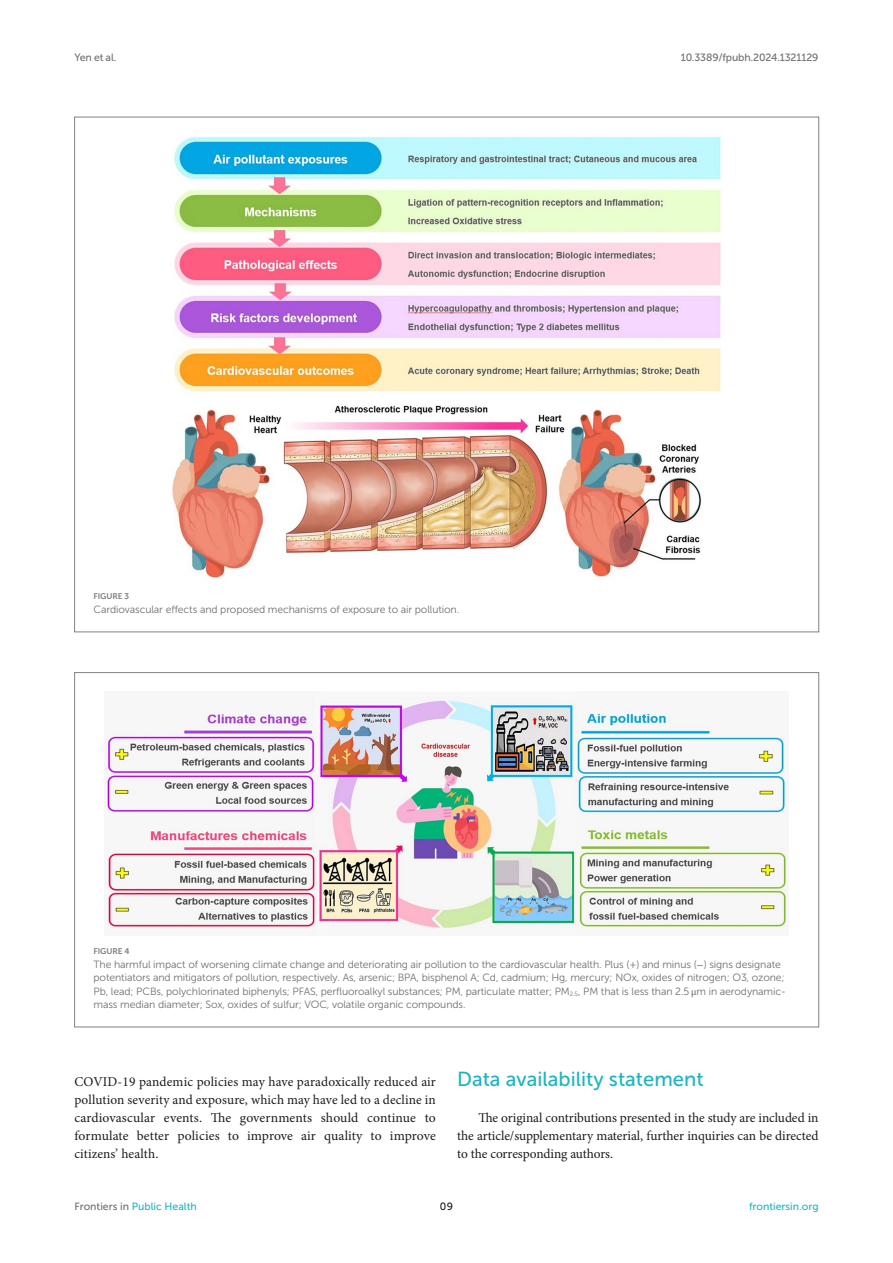
<style>
.page{position:relative;width:893px;height:1263px;background:#fff}
.page>*{position:absolute;margin:0;border:0;box-sizing:border-box;transform-origin:0 0}
.HEAD_1{font:20.25px "Museo Sans 500";color:#1db5c3}
.TEXT_FLUSH{font:13.5px/18px "Minion Pro";color:#1b1c1b;text-align:justify}
.FIG_LEG{font:10.5px/13.5px "Museo Sans 300";letter-spacing:-.01em;color:#706f70}
.t1{font:10.5px "Museo Sans 500";color:#1db5c3}
.t2{font:10.5px "Museo Sans 500";letter-spacing:-.015em;color:#706f70}
.t3{font:10.5px "Museo Sans 500";color:#1b1c1b}
.FIG_HD{font:8.25px "Museo Sans 700";letter-spacing:-.01em;color:#7e7f7f}
.s1{font-family:"STIX General"}
.s2{color:#706f70}
</style>
<div class="page">
<img style="left:172px;top:137px;width:549px;height:441px">
<img style="left:104px;top:697px;width:685px;height:232px">
<p class="t2" style="left:74px;top:51px;width:43px">Yen et al.</p>
<p class="t2" style="left:681px;top:51px;width:139px">10.3389/fpubh.2024.1321129</p>
<p class="FIG_HD" style="left:94px;top:592px;width:37px">FIGURE 3</p>
<p class="FIG_LEG" style="left:94px;top:603px;width:367px">Cardiovascular effects and proposed mechanisms of exposure to air pollution.</p>
<p class="FIG_HD" style="left:94px;top:946px;width:37px">FIGURE 4</p>
<p class="FIG_LEG" style="left:94px;top:957px;width:694px">The harmful impact of worsening climate change and deteriorating air pollution to the cardiovascular health. Plus (+) and minus (<span class="s1">−</span>) signs designate potentiators and mitigators of pollution, respectively. As, arsenic; BPA, bisphenol A; Cd, cadmium; Hg, mercury; NOx, oxides of nitrogen; O3, ozone; Pb, lead; PCBs, polychlorinated biphenyls; PFAS, perfluoroalkyl substances; PM, particulate matter; PM<sub>2.5</sub>, PM that is less than 2.5 <span class="s1">μ</span>m in aerodynamic&shy;mass median diameter; Sox, oxides of sulfur; VOC, volatile organic compounds.</p>
<p class="TEXT_FLUSH" style="left:74px;top:1073px;width:363px">COVID-19 pandemic policies may have paradoxically reduced air pollution severity and exposure, which may have led to a decline in cardiovascular events. The governments should continue to formulate better policies to improve air quality to improve citizens’ health.</p>
<p class="HEAD_1" style="left:457px;top:1068px;width:248px">Data availability statement</p>
<p class="TEXT_FLUSH" style="left:457px;top:1109px;width:363px;text-indent:21px">The original contributions presented in the study are included in the article/supplementary material, further inquiries can be directed to the corresponding authors.</p>
<p class="t1" style="left:74px;top:1200px;width:124px"><span class="s2">Frontiers in</span> Public Health</p>
<p class="t3" style="left:440px;top:1200px;width:15px">09</p>
<p class="t1" style="left:749px;top:1200px;width:71px">frontiersin.org</p>
</div>
